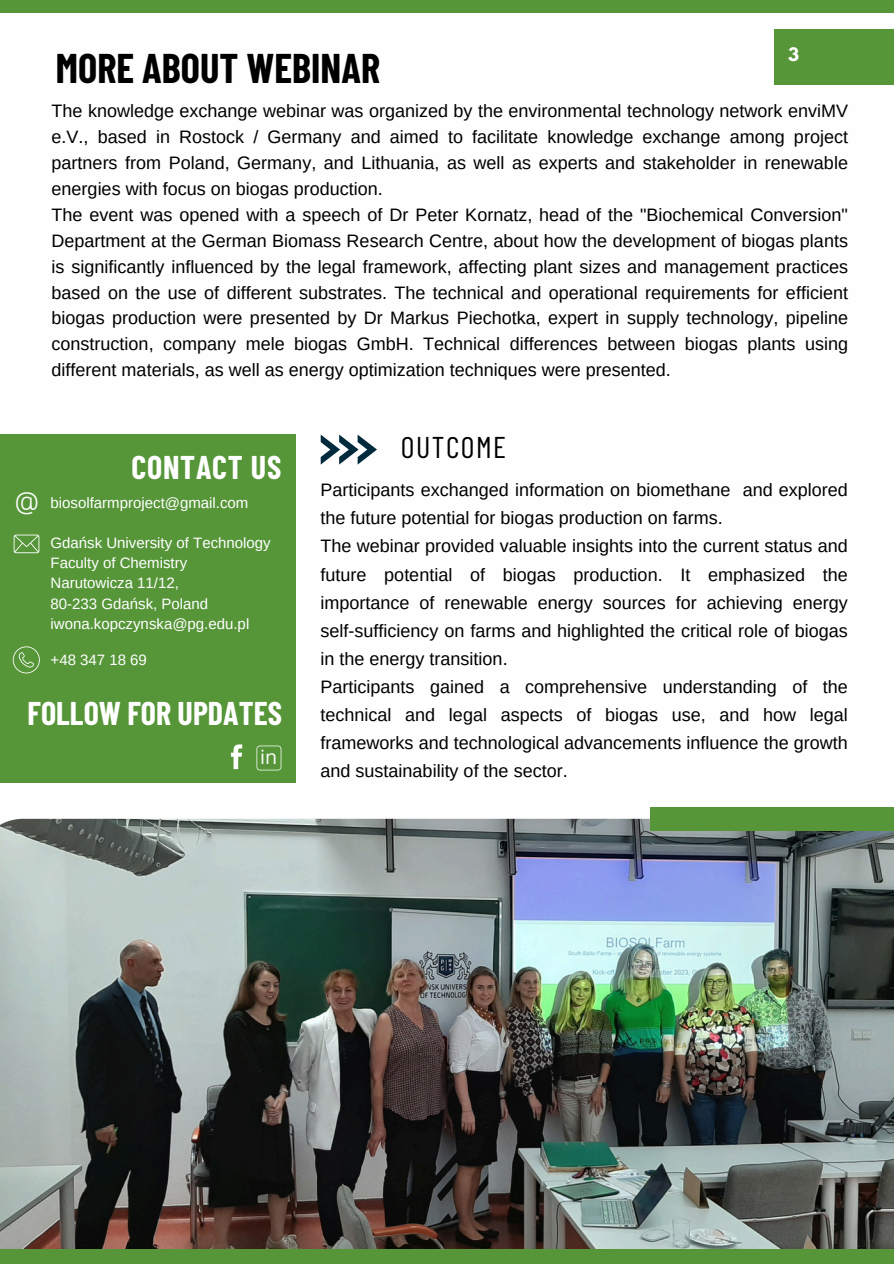
<style>
.page{position:relative;width:894px;height:1264px;background:#fff}
.page>*{position:absolute;margin:0;border:0;box-sizing:border-box;transform-origin:0 0}
.t1{font:700 40.5px "Barlow Condensed";color:#000}
.t2{font:700 32.1px "Barlow Condensed";color:#fff}
.t3{font:700 32.1px "Barlow Condensed";letter-spacing:.025em;color:#fff}
.t4{font:30.75px "Cloud Loop";color:#fff}
.t5{font:30px "Barlow Condensed";letter-spacing:.05em;color:#000}
.t6{font:19.65px "Open Sans";color:#fff}
.t7{font:18px/28.2px "Arimo";color:#000}
.t8{font:700 16.5px "League Spartan";color:#fff}
.t9{font:15px "Arimo";color:#fff}
</style>
<div class="page">
<img style="left:0;top:818px;width:893px;height:431px">
<div style="left:0;top:434px;width:295px;height:349px;background:#569639"></div>
<svg style="left:320px;top:434px;width:57px;height:30px"></svg>
<div style="left:0;top:0;width:893px;height:12px;background:#569639"></div>
<div style="left:0;top:1249px;width:893px;height:14px;background:#569639"></div>
<div style="left:774px;top:29px;width:119px;height:56px;background:#569639"></div>
<svg style="left:256px;top:745px;width:25px;height:25px"></svg>
<svg style="left:231px;top:744px;width:11px;height:25px"></svg>
<svg style="left:13px;top:646px;width:27px;height:27px"></svg>
<svg style="left:14px;top:534px;width:25px;height:19px"></svg>
<div style="left:650px;top:807px;width:243px;height:23px;background:#569639"></div>
<p class="t8" style="left:787px;top:46px;width:12px">3</p>
<p class="t1" style="left:56px;top:42px;width:325px">MORE ABOUT WEBINAR</p>
<p class="t7" style="left:52px;top:98px;width:797px;line-height:25.8px">The knowledge exchange webinar was organized by the environmental technology network enviMV e.V., based in Rostock / Germany and aimed to facilitate knowledge exchange among project partners from Poland, Germany, and Lithuania, as well as experts and stakeholder in renewable energies with focus on biogas production.<br>The event was opened with a speech of Dr Peter Kornatz, head of the "Biochemical Conversion" Department at the German Biomass Research Centre, about how the development of biogas plants is significantly influenced by the legal framework, affecting plant sizes and management practices based on the use of different substrates. The technical and operational requirements for efficient biogas production were presented by Dr Markus Piechotka, expert in supply technology, pipeline construction, company mele biogas GmbH. Technical differences between biogas plants using different materials, as well as energy optimization techniques were presented.</p>
<p class="t4" style="left:15px;top:480px;width:26px">@</p>
<h2 class="t3" style="left:131px;top:446px;width:151px">CONTACT US</h2>
<p class="t9" style="left:51px;top:494px;width:199px">biosolfarmproject@gmail.com</p>
<h4 class="t9" style="left:51px;top:534px;width:222px">Gdańsk University of Technology</h4>
<p class="t9" style="left:51px;top:554px;width:138px">Faculty of Chemistry</p>
<p class="t9" style="left:51px;top:574px;width:130px">Narutowicza 11/12,</p>
<p class="t9" style="left:51px;top:595px;width:159px">80-233 Gdańsk, Poland</p>
<p class="t9" style="left:51px;top:615px;width:200px">iwona.kopczynska@pg.edu.pl</p>
<p class="t9" style="left:51px;top:651px;width:98px">+48 347 18 69</p>
<p class="t2" style="left:28px;top:693px;width:256px">FOLLOW FOR UPDATES</p>
<h4 class="t6" style="left:260px;top:743px;width:18px">in</h4>
<h4 class="t5" style="left:401px;top:428px;width:107px">OUTCOME</h4>
<h3 class="t7" style="left:320px;top:476px;width:529px">Participants exchanged information on biomethane and explored the future potential for biogas production on farms.<br>The webinar provided valuable insights into the current status and future potential of biogas production. It emphasized the importance of renewable energy sources for achieving energy self-sufficiency on farms and highlighted the critical role of biogas in the energy transition.<br>Participants gained a comprehensive understanding of the technical and legal aspects of biogas use, and how legal frameworks and technological advancements influence the growth and sustainability of the sector.</h3>
</div>
